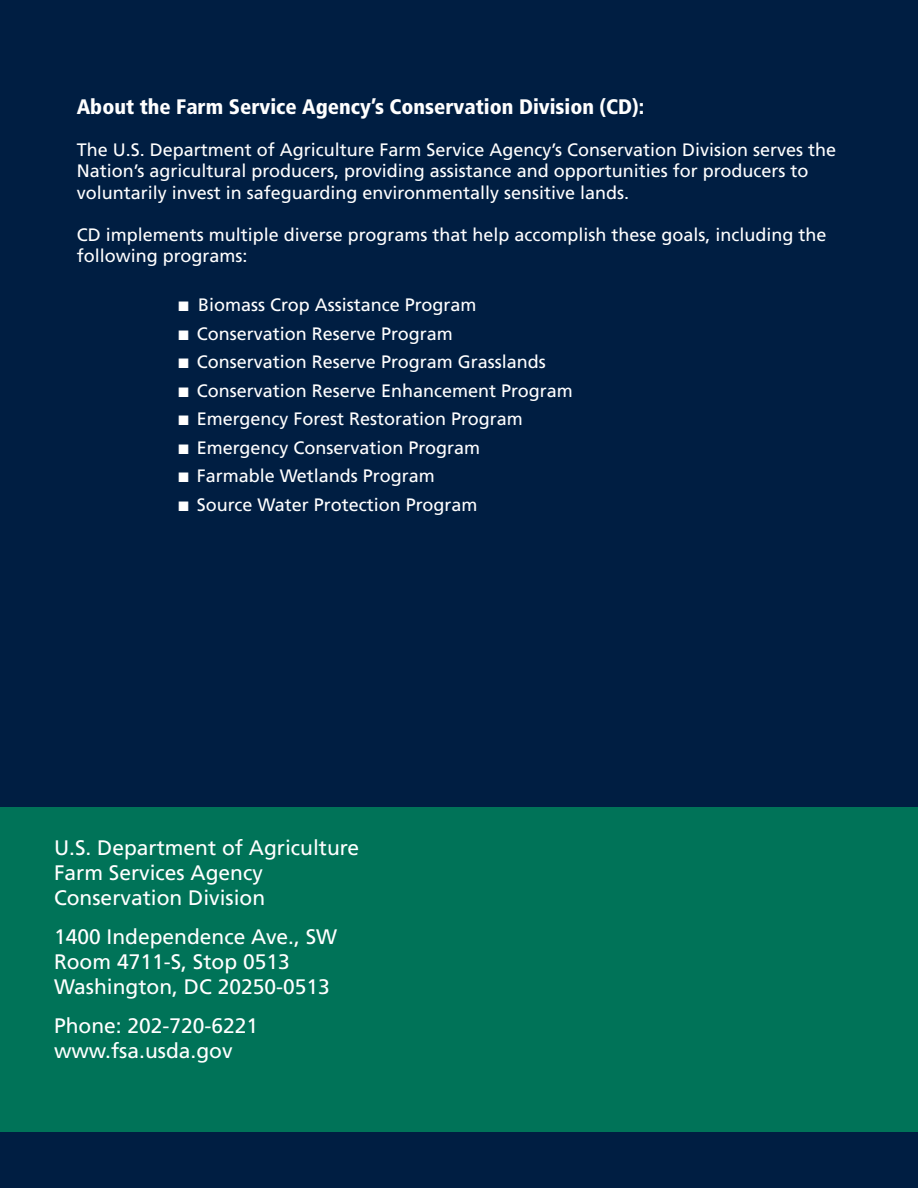
<style>
.page{position:relative;width:918px;height:1188px;background:#fff}
.page>*{position:absolute;margin:0;border:0;box-sizing:border-box;transform-origin:0 0}
.t1{font:21px/25.2px "Frutiger LT 55 Rm";color:#fff}
.t2{font:21px "Frutiger LT 77 Blk Cn";color:#fff}
.t3{font:18px/21.6px "Frutiger LT 55 Rm";color:#fff}
</style>
<div class="page">
<div style="left:0;top:0;width:918px;height:1187px;background:#001e42"></div>
<div style="left:0;top:807px;width:918px;height:324px;background:#007358"></div>
<p class="t2" style="left:77px;top:94px;width:569px">About the Farm Service Agency’s Conservation Division (CD):</p>
<p class="t3" style="left:77px;top:139px;width:761px">The U.S. Department of Agriculture Farm Service Agency’s Conservation Division serves the<br>Nation’s agricultural producers, providing assistance and opportunities for producers to voluntarily invest in safeguarding environmentally sensitive lands.</p>
<p class="t3" style="left:77px;top:224px;width:751px">CD implements multiple diverse programs that help accomplish these goals, including the following programs:</p>
<p class="t3" style="left:178px;top:294px;width:300px">■ Biomass Crop Assistance Program</p>
<p class="t3" style="left:178px;top:323px;width:276px">■ Conservation Reserve Program</p>
<p class="t3" style="left:178px;top:351px;width:369px">■ Conservation Reserve Program Grasslands</p>
<p class="t3" style="left:178px;top:380px;width:396px">■ Conservation Reserve Enhancement Program</p>
<p class="t3" style="left:178px;top:408px;width:346px">■ Emergency Forest Restoration Program</p>
<p class="t3" style="left:178px;top:437px;width:304px">■ Emergency Conservation Program</p>
<p class="t3" style="left:178px;top:465px;width:258px">■ Farmable Wetlands Program</p>
<p class="t3" style="left:178px;top:494px;width:301px">■ Source Water Protection Program</p>
<p class="t1" style="left:54px;top:835px;width:307px">U.S. Department of Agriculture<br>Farm Services Agency<br>Conservation Division</p>
<p class="t1" style="left:54px;top:924px;width:285px">1400 Independence Ave., SW<br>Room 4711-S, Stop 0513</p>
<p class="t1" style="left:54px;top:975px;width:277px">Washington, DC 20250-0513</p>
<p class="t1" style="left:54px;top:1013px;width:206px">Phone: 202-720-6221</p>
<p class="t1" style="left:54px;top:1038px;width:180px">www.fsa.usda.gov</p>
</div>
